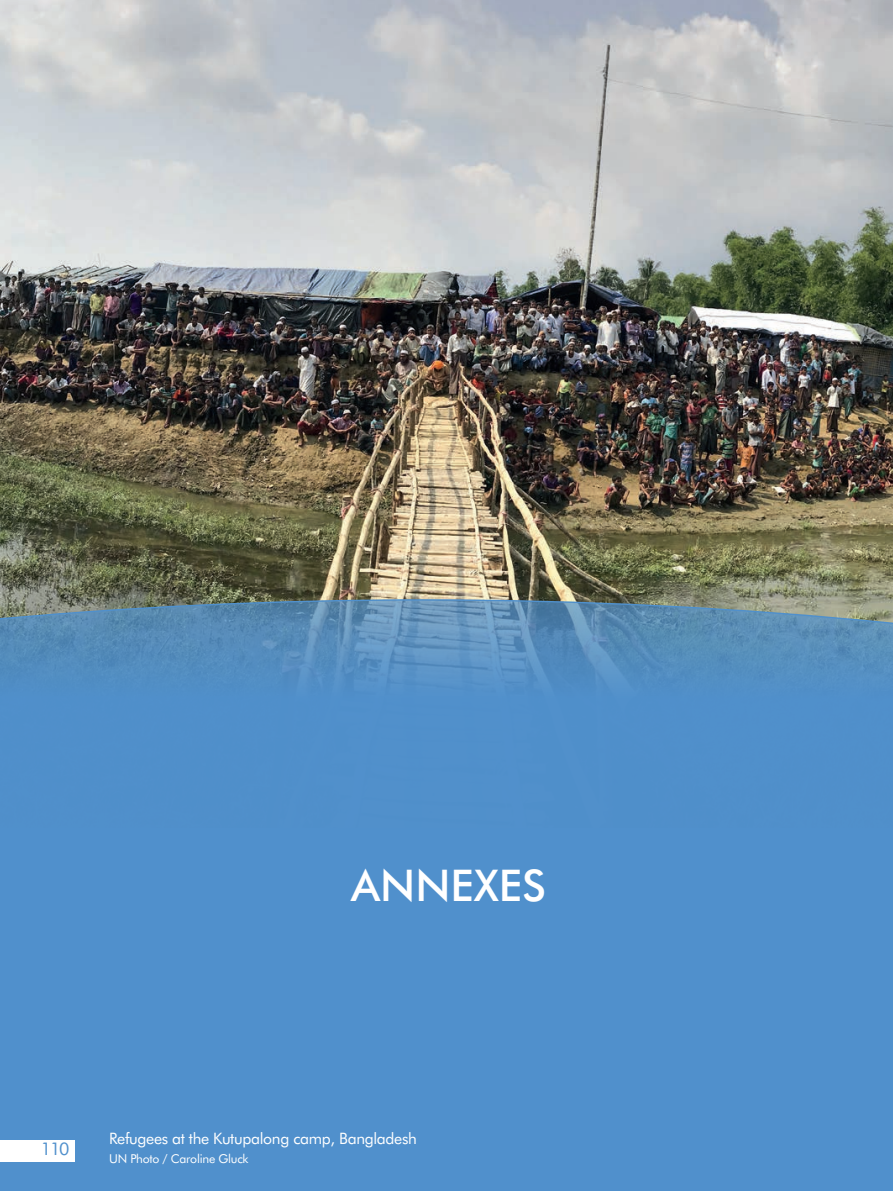
<style>
.page{position:relative;width:893px;height:1191px;background:#fff}
.page>*{position:absolute;margin:0;border:0;box-sizing:border-box;transform-origin:0 0}
.t1{font:500 43.75px "Futura BT";color:#fff}
.t2{font:17.5px "Futura BT";color:#5090cc}
.t3{font:15.75px "Futura BT";letter-spacing:-.02em;color:#fff}
.t4{font:12.25px "Futura BT";letter-spacing:-.02em;color:#fff}
</style>
<div class="page">
<img style="left:0;top:0;width:893px;height:599px">
<div style="left:0;top:599px;width:893px;height:592px;background:#5090cc"></div>
<img style="left:0;top:600px;width:893px;height:228px">
<div style="left:0;top:1140px;width:74px;height:21px;background:#fff"></div>
<h1 class="t1" style="left:351px;top:858px;width:196px">ANNEXES</h1>
<p class="t2" style="left:41px;top:1138px;width:30px">110</p>
<p class="t3" style="left:109px;top:1128px;width:309px">Refugees at the Kutupalong camp, Bangladesh</p>
<p class="t4" style="left:109px;top:1151px;width:141px">UN Photo / Caroline Gluck</p>
</div>
